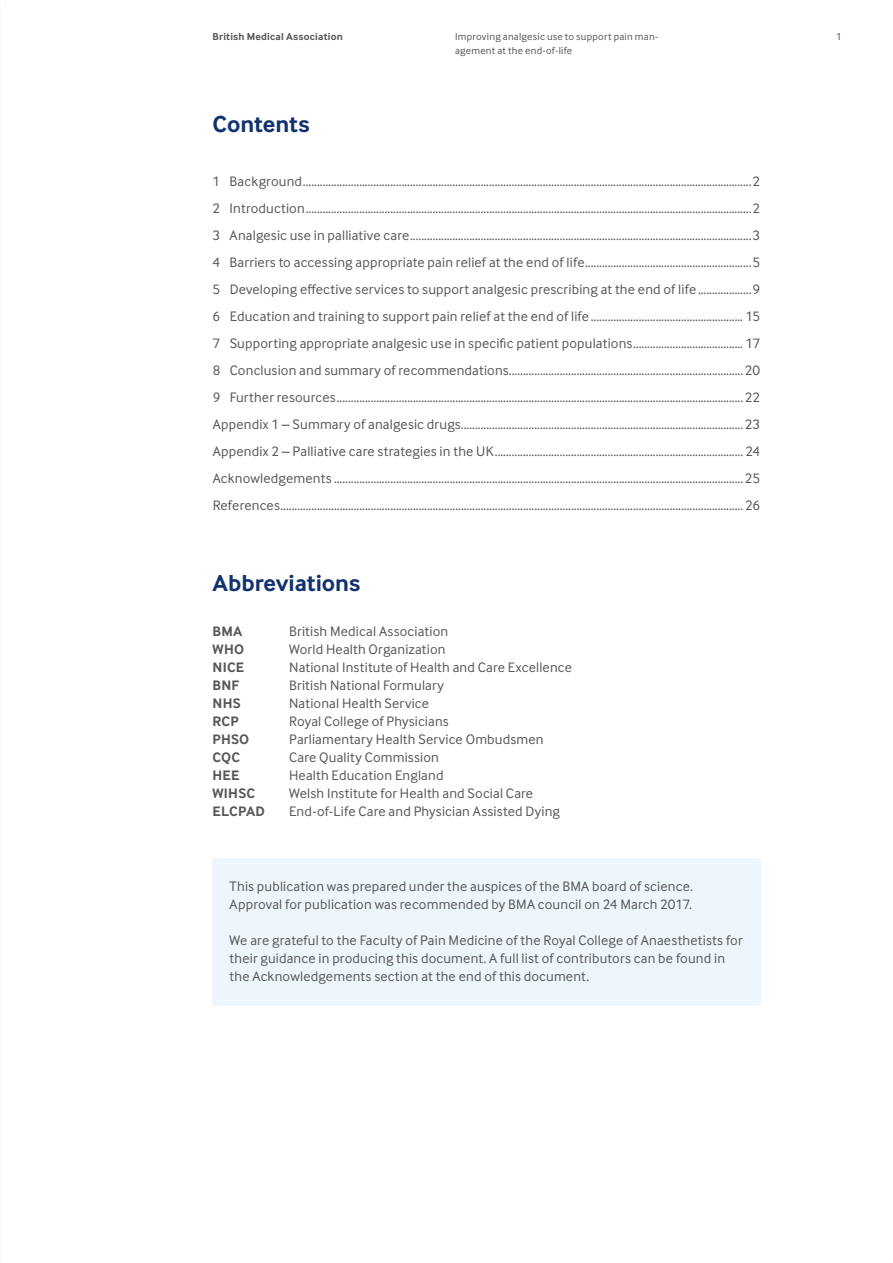
<style>
.page{position:relative;width:893px;height:1263px;background:#fff}
.page>*{position:absolute;margin:0;border:0;box-sizing:border-box;transform-origin:0 0}
.t1{font:700 24px "Inter Face";letter-spacing:-.005em;color:#12326e}
.t2{font:14.25px/27px "Inter Face";letter-spacing:.01em;color:#575756}
.t3{font:700 14.25px "Inter Face";letter-spacing:.015em;color:#575756}
.t4{font:10.5px "Inter Face";letter-spacing:.025em;color:#575756}
.t5{font:700 10.5px "Inter Face";letter-spacing:.02em;color:#575756}
</style>
<div class="page">
<div style="left:213px;top:858px;width:548px;height:147px;background:#eef6fd"></div>
<p class="t5" style="left:213px;top:30px;width:132px">British Medical Association</p>
<p class="t4" style="left:455px;top:31px;width:205px">Improving analgesic use to support pain man-</p>
<p class="t4" style="left:836px;top:31px;width:7px">1</p>
<p class="t4" style="left:455px;top:44px;width:119px">agement at the end-of-life</p>
<h1 class="t1" style="left:213px;top:110px;width:99px">Contents</h1>
<p class="t2" style="left:213px;top:168px;width:549px;text-align:justify">1 Background...............................................................................................................................................................2<br>2 Introduction..............................................................................................................................................................2<br>3 Analgesic use in palliative care.........................................................................................................................3<br>4 Barriers to accessing appropriate pain relief at the end of life...........................................................5<br>5 Developing effective services to support analgesic prescribing at the end of life...................9<br>6 Education and training to support pain relief at the end of life...................................................... 15<br>7 Supporting appropriate analgesic use in specific patient populations....................................... 17<br>8 Conclusion and summary of recommendations...................................................................................20<br>9 Further resources................................................................................................................................................22<br>Appendix 1 – Summary of analgesic drugs....................................................................................................23<br>Appendix 2 – Palliative care strategies in the UK........................................................................................ 24<br>Acknowledgements .................................................................................................................................................25<br>References.................................................................................................................................................................... 26</p>
<h1 class="t1" style="left:213px;top:569px;width:149px">Abbreviations</h1>
<p class="t3" style="left:213px;top:623px;width:31px">BMA</p>
<p class="t2" style="left:289px;top:618px;width:161px">British Medical Association</p>
<p class="t3" style="left:213px;top:641px;width:33px">WHO</p>
<p class="t2" style="left:289px;top:636px;width:158px">World Health Organization</p>
<p class="t3" style="left:213px;top:659px;width:33px">NICE</p>
<p class="t2" style="left:289px;top:654px;width:284px">National Institute of Health and Care Excellence</p>
<p class="t3" style="left:213px;top:677px;width:28px">BNF</p>
<p class="t2" style="left:289px;top:672px;width:156px">British National Formulary</p>
<p class="t3" style="left:213px;top:695px;width:30px">NHS</p>
<p class="t2" style="left:289px;top:690px;width:141px">National Health Service</p>
<p class="t3" style="left:213px;top:713px;width:28px">RCP</p>
<p class="t2" style="left:289px;top:708px;width:161px">Royal College of Physicians</p>
<p class="t3" style="left:213px;top:731px;width:38px">PHSO</p>
<p class="t2" style="left:289px;top:726px;width:256px">Parliamentary Health Service Ombudsmen</p>
<p class="t3" style="left:213px;top:749px;width:29px">CQC</p>
<p class="t2" style="left:289px;top:744px;width:151px">Care Quality Commission</p>
<p class="t3" style="left:213px;top:767px;width:29px">HEE</p>
<p class="t2" style="left:289px;top:762px;width:156px">Health Education England</p>
<p class="t3" style="left:213px;top:785px;width:44px">WIHSC</p>
<p class="t2" style="left:289px;top:780px;width:246px">Welsh Institute for Health and Social Care</p>
<p class="t3" style="left:213px;top:803px;width:54px">ELCPAD</p>
<p class="t2" style="left:289px;top:798px;width:272px">End-of-Life Care and Physician Assisted Dying</p>
<p class="t2" style="left:230px;top:877px;width:465px;line-height:18px">This publication was prepared under the auspices of the BMA board of science.<br>Approval for publication was recommended by BMA council on 24 March 2017.</p>
<p class="t2" style="left:230px;top:931px;width:514px;line-height:18px">We are grateful to the Faculty of Pain Medicine of the Royal College of Anaesthetists for their guidance in producing this document. A full list of contributors can be found in the Acknowledgements section at the end of this document.</p>
</div>
